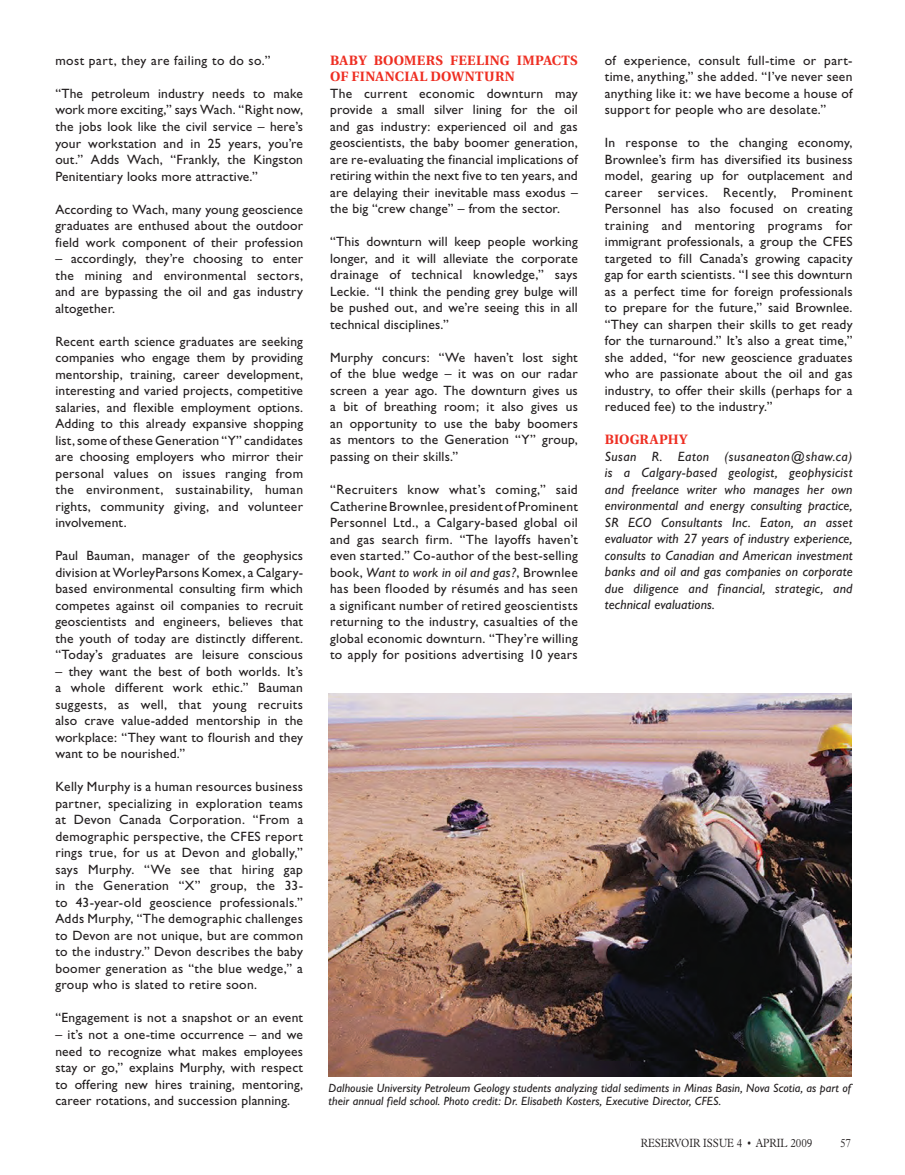
<style>
.page{position:relative;width:905px;height:1175px;background:#fff}
.page>*{position:absolute;margin:0;border:0;box-sizing:border-box;transform-origin:0 0}
.t1{font:13.5px/16.5px "Gill Sans";letter-spacing:.015em;color:#231f20;text-align:justify}
.t2{font:italic 13.5px/16.5px "Gill Sans";letter-spacing:.015em;color:#231f20;text-align:justify}
.t3{font:700 13.5px "Utopia";letter-spacing:.01em;color:#ee2e22}
.t4{font:italic 12px/12.5px "Gill Sans";letter-spacing:.005em;color:#231f20}
.t5{font:300 12px "Plantin";color:#231f20;scale:.85 1}
.s1{font-style:italic}
</style>
<div class="page">
<img style="left:328px;top:693px;width:522px;height:383px">
<p class="t1" style="left:55px;top:52px;width:216px">most part, they are failing to do so.”</p>
<p class="t1" style="left:55px;top:85px;width:249px">“The petroleum industry needs to make work more exciting,” says Wach. “Right now, the jobs look like the civil service – here’s your workstation and in 25 years, you’re out.” Adds Wach, “Frankly, the Kingston Penitentiary looks more attractive.”</p>
<p class="t1" style="left:55px;top:201px;width:249px">According to Wach, many young geoscience graduates are enthused about the outdoor field work component of their profession</p>
<p class="t1" style="left:55px;top:250px;width:249px">– accordingly, they’re choosing to enter the mining and environmental sectors, and are bypassing the oil and gas industry altogether.</p>
<p class="t1" style="left:55px;top:333px;width:249px">Recent earth science graduates are seeking companies who engage them by providing mentorship, training, career development, interesting and varied projects, competitive salaries, and flexible employment options.<br>Adding to this already expansive shopping list, some of these Generation “Y” candidates are choosing employers who mirror their personal values on issues ranging from the environment, sustainability, human rights, community giving, and volunteer involvement.</p>
<p class="t1" style="left:55px;top:547px;width:249px">Paul Bauman, manager of the geophysics division at WorleyParsons Komex, a Calgary&shy;based environmental consulting firm which competes against oil companies to recruit geoscientists and engineers, believes that the youth of today are distinctly different. “Today’s graduates are leisure conscious</p>
<p class="t1" style="left:55px;top:663px;width:249px">– they want the best of both worlds. It’s a whole different work ethic.” Bauman suggests, as well, that young recruits also crave value-added mentorship in the workplace: “They want to flourish and they want to be nourished.”</p>
<p class="t1" style="left:55px;top:778px;width:249px">Kelly Murphy is a human resources business partner, specializing in exploration teams at Devon Canada Corporation. “From a demographic perspective, the CFES report rings true, for us at Devon and globally,” says Murphy. “We see that hiring gap in the Generation “X” group, the 33- to 43-year-old geoscience professionals.” Adds Murphy, “The demographic challenges to Devon are not unique, but are common to the industry.” Devon describes the baby boomer generation as “the blue wedge,” a group who is slated to retire soon.</p>
<p class="t1" style="left:55px;top:1009px;width:249px">“Engagement is not a snapshot or an event</p>
<p class="t1" style="left:55px;top:1026px;width:249px">– it’s not a one-time occurrence – and we need to recognize what makes employees stay or go,” explains Murphy, with respect to offering new hires training, mentoring, career rotations, and succession planning.</p>
<p class="t3" style="left:330px;top:52px;width:20px">BABY</p>
<p class="t3" style="left:373px;top:52px;width:21px">BOOMERS</p>
<p class="t3" style="left:450px;top:52px;width:10px">FEELING</p>
<p class="t3" style="left:516px;top:52px;width:10px">IMPACTS</p>
<p class="t3" style="left:330px;top:69px;width:31px">OF FINANCIAL</p>
<p class="t3" style="left:430px;top:69px;width:46px">DOWNTURN</p>
<p class="t1" style="left:330px;top:85px;width:249px">The current economic downturn may provide a small silver lining for the oil and gas industry: experienced oil and gas geoscientists, the baby boomer generation, are re-evaluating the financial implications of retiring within the next five to ten years, and are delaying their inevitable mass exodus – the big “crew change” – from the sector.</p>
<p class="t1" style="left:330px;top:233px;width:249px">“This downturn will keep people working longer, and it will alleviate the corporate drainage of technical knowledge,” says Leckie. “I think the pending grey bulge will be pushed out, and we’re seeing this in all technical disciplines.”</p>
<p class="t1" style="left:330px;top:349px;width:249px">Murphy concurs: “We haven’t lost sight of the blue wedge – it was on our radar screen a year ago. The downturn gives us a bit of breathing room; it also gives us an opportunity to use the baby boomers as mentors to the Generation “Y” group, passing on their skills.”</p>
<p class="t1" style="left:330px;top:481px;width:249px">“Recruiters know what’s coming,” said Catherine Brownlee, president of Prominent Personnel Ltd., a Calgary-based global oil and gas search firm. “The layoffs haven’t even started.” Co-author of the best-selling book, <span class="s1">Want to work in oil and gas?</span>, Brownlee has been flooded by résumés and has seen a significant number of retired geoscientists returning to the industry, casualties of the global economic downturn. “They’re willing to apply for positions advertising 10 years</p>
<p class="t1" style="left:604px;top:52px;width:249px">of experience, consult full-time or part&shy;time, anything,” she added. “I’ve never seen anything like it: we have become a house of support for people who are desolate.”</p>
<p class="t1" style="left:604px;top:134px;width:249px">In response to the changing economy, Brownlee’s firm has diversified its business model, gearing up for outplacement and career services. Recently, Prominent Personnel has also focused on creating training and mentoring programs for immigrant professionals, a group the CFES targeted to fill Canada’s growing capacity gap for earth scientists. “I see this downturn as a perfect time for foreign professionals to prepare for the future,” said Brownlee. “They can sharpen their skills to get ready for the turnaround.” It’s also a great time,” she added, “for new geoscience graduates who are passionate about the oil and gas industry, to offer their skills (perhaps for a reduced fee) to the industry.”</p>
<p class="t3" style="left:604px;top:432px;width:84px">BIOGRAPHY</p>
<p class="t2" style="left:604px;top:448px;width:249px">Susan R. Eaton (susaneaton@shaw.ca) is a Calgary-based geologist, geophysicist and freelance writer who manages her own environmental and energy consulting practice, SR ECO Consultants Inc. Eaton, an asset evaluator with 27 years of industry experience, consults to Canadian and American investment banks and oil and gas companies on corporate due diligence and financial, strategic, and technical evaluations.</p>
<p class="t4" style="left:328px;top:1081px;width:523px">Dalhousie University Petroleum Geology students analyzing tidal sediments in Minas Basin, Nova Scotia, as part of their annual field school. Photo credit: Dr. Elisabeth Kosters, Executive Director, CFES.</p>
<p class="t5" style="left:640px;top:1136px;width:203px">RESERVOIR ISSUE 4 • APRIL 2009</p>
<p class="t5" style="left:839px;top:1136px;width:15px">57</p>
</div>
